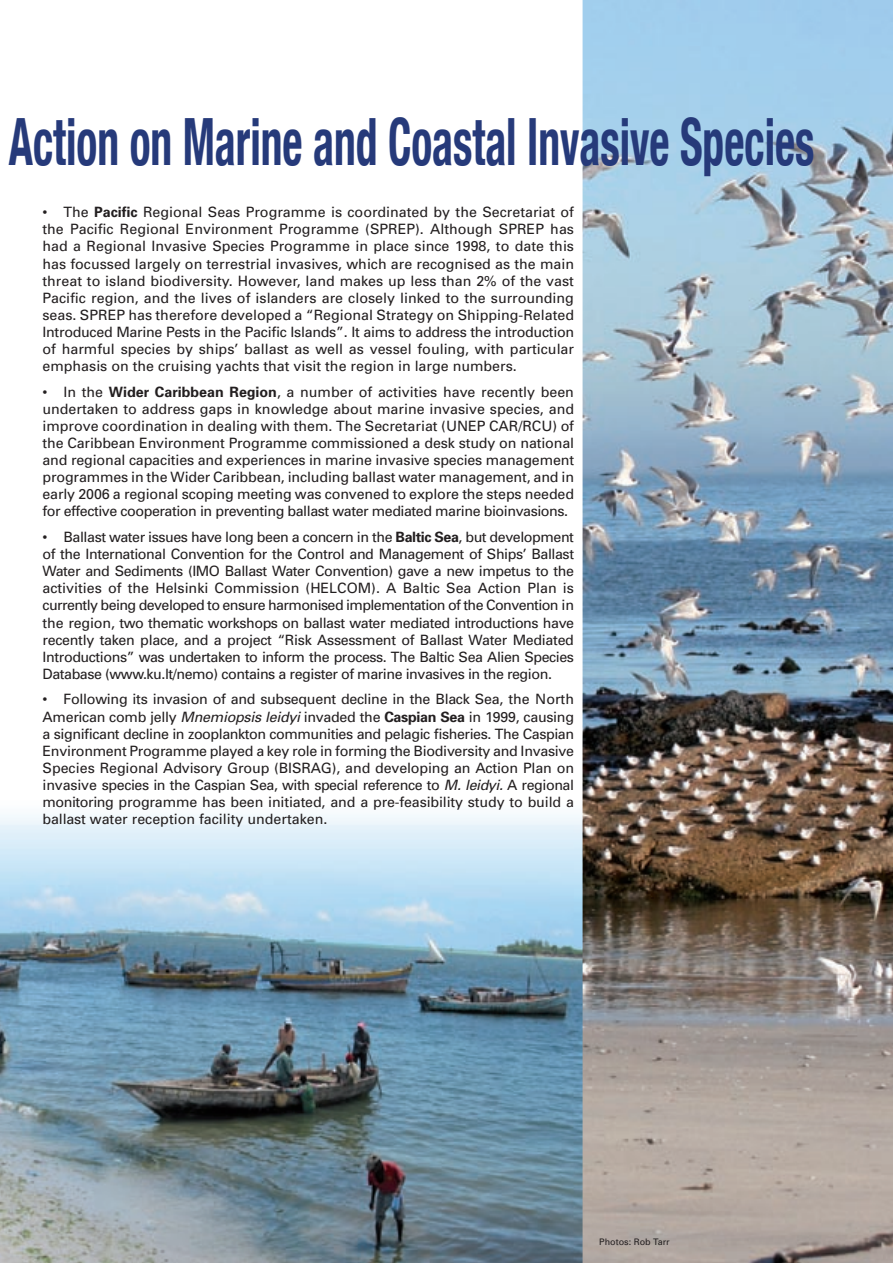
<style>
.page{position:relative;width:893px;height:1263px;background:#fff}
.page>*{position:absolute;margin:0;border:0;box-sizing:border-box;transform-origin:0 0}
.t1{font:700 condensed 65.25px "Helvetica Neue";color:#263a7a;scale:.67 1}
.t2{font:14.25px/17.1px "Univers";letter-spacing:-.02em;color:#231f20;text-align:justify}
.t3{font:9px "Univers";color:#231f20}
.s1{font-weight:700}
.s2{font-style:italic}
</style>
<div class="page">
<img style="left:0;top:777px;width:583px;height:486px">
<img style="left:583px;top:0;width:310px;height:1263px">
<h1 class="t1" style="left:9px;top:102px;width:1204px">Action on Marine and Coastal Invasive Species</h1>
<p class="t2" style="left:43px;top:203px;width:533px">• The <span class="s1">Pacific</span> Regional Seas Programme is coordinated by the Secretariat of the Pacific Regional Environment Programme (SPREP). Although SPREP has had a Regional Invasive Species Programme in place since 1998, to date this has focussed largely on terrestrial invasives, which are recognised as the main threat to island biodiversity. However, land makes up less than 2% of the vast Pacific region, and the lives of islanders are closely linked to the surrounding seas. SPREP has therefore developed a “Regional Strategy on Shipping-Related Introduced Marine Pests in the Pacific Islands”. It aims to address the introduction of harmful species by ships’ ballast as well as vessel fouling, with particular emphasis on the cruising yachts that visit the region in large numbers.</p>
<p class="t2" style="left:43px;top:383px;width:533px">• In the <span class="s1">Wider Caribbean Region</span>, a number of activities have recently been undertaken to address gaps in knowledge about marine invasive species, and improve coordination in dealing with them. The Secretariat (UNEP CAR/RCU) of the Caribbean Environment Programme commissioned a desk study on national and regional capacities and experiences in marine invasive species management programmes in the Wider Caribbean, including ballast water management, and in early 2006 a regional scoping meeting was convened to explore the steps needed for effective cooperation in preventing ballast water mediated marine bioinvasions.</p>
<p class="t2" style="left:43px;top:528px;width:533px">• Ballast water issues have long been a concern in the <span class="s1">Baltic Sea</span>, but development of the International Convention for the Control and Management of Ships’ Ballast Water and Sediments (IMO Ballast Water Convention) gave a new impetus to the activities of the Helsinki Commission (HELCOM). A Baltic Sea Action Plan is currently being developed to ensure harmonised implementation of the Convention in the region, two thematic workshops on ballast water mediated introductions have recently taken place, and a project “Risk Assessment of Ballast Water Mediated Introductions” was undertaken to inform the process. The Baltic Sea Alien Species Database (www.ku.lt/nemo) contains a register of marine invasives in the region.</p>
<p class="t2" style="left:43px;top:691px;width:533px">• Following its invasion of and subsequent decline in the Black Sea, the North American comb jelly <span class="s2">Mnemiopsis leidyi</span> invaded the <span class="s1">Caspian Sea</span> in 1999, causing a significant decline in zooplankton communities and pelagic fisheries. The Caspian Environment Programme played a key role in forming the Biodiversity and Invasive Species Regional Advisory Group (BISRAG), and developing an Action Plan on invasive species in the Caspian Sea, with special reference to <span class="s2">M. leidyi.</span> A regional monitoring programme has been initiated, and a pre-feasibility study to build a ballast water reception facility undertaken.</p>
<p class="t3" style="left:599px;top:1236px;width:72px">Photos: Rob Tarr</p>
</div>
